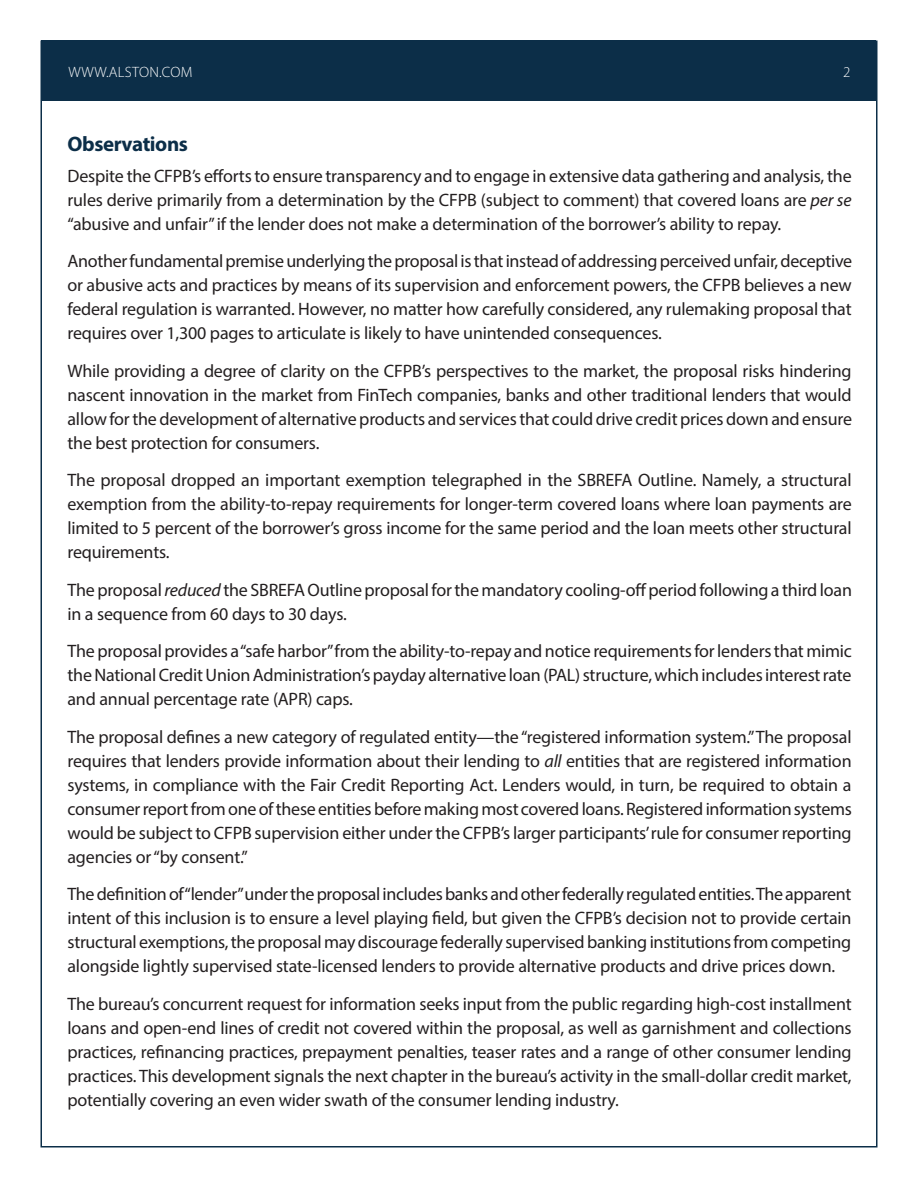
<style>
.page{position:relative;width:918px;height:1188px;background:#fff}
.page>*{position:absolute;margin:0;border:0;box-sizing:border-box;transform-origin:0 0}
.Head{font:700 21px "Myriad Pro";letter-spacing:-.02em;color:#0c2e48}
.Body_Text{font:18px/24px "Myriad Pro";letter-spacing:-.01em;color:#231f20;text-align:justify}
.Paragraph_Style_1{font:300 15px "Myriad Pro";letter-spacing:.02em;color:#fff}
.s1{font-style:italic}
</style>
<div class="page">
<div style="left:42px;top:40px;width:834px;height:61px;background:#0c2e48"></div>
<p class="Paragraph_Style_1" style="left:68px;top:63px;width:126px">WWW.ALSTON.COM</p>
<p class="Paragraph_Style_1" style="left:843px;top:63px;width:9px">2</p>
<p class="Head" style="left:68px;top:130px;width:122px">Observations</p>
<p class="Body_Text" style="left:68px;top:163px;width:786px">Despite the CFPB’s efforts to ensure transparency and to engage in extensive data gathering and analysis, the rules derive primarily from a determination by the CFPB (subject to comment) that covered loans are <span class="s1">per se </span>“abusive and unfair” if the lender does not make a determination of the borrower’s ability to repay.</p>
<p class="Body_Text" style="left:68px;top:249px;width:786px">Another fundamental premise underlying the proposal is that instead of addressing perceived unfair, deceptive or abusive acts and practices by means of its supervision and enforcement powers, the CFPB believes a new federal regulation is warranted. However, no matter how carefully considered, any rulemaking proposal that requires over 1,300 pages to articulate is likely to have unintended consequences.</p>
<p class="Body_Text" style="left:68px;top:358px;width:786px">While providing a degree of clarity on the CFPB’s perspectives to the market, the proposal risks hindering nascent innovation in the market from FinTech companies, banks and other traditional lenders that would allow for the development of alternative products and services that could drive credit prices down and ensure the best protection for consumers.</p>
<p class="Body_Text" style="left:68px;top:468px;width:786px">The proposal dropped an important exemption telegraphed in the SBREFA Outline. Namely, a structural exemption from the ability-to-repay requirements for longer-term covered loans where loan payments are limited to 5 percent of the borrower’s gross income for the same period and the loan meets other structural requirements.</p>
<p class="Body_Text" style="left:68px;top:577px;width:786px">The proposal <span class="s1">reduced</span> the SBREFA Outline proposal for the mandatory cooling-off period following a third loan in a sequence from 60 days to 30 days.</p>
<p class="Body_Text" style="left:68px;top:639px;width:786px">The proposal provides a “safe harbor” from the ability-to-repay and notice requirements for lenders that mimic the National Credit Union Administration’s payday alternative loan (PAL) structure, which includes interest rate and annual percentage rate (APR) caps.</p>
<p class="Body_Text" style="left:68px;top:724px;width:786px">The proposal defines a new category of regulated entity—the “registered information system.” The proposal requires that lenders provide information about their lending to <span class="s1">all</span> entities that are registered information systems, in compliance with the Fair Credit Reporting Act. Lenders would, in turn, be required to obtain a consumer report from one of these entities before making most covered loans. Registered information systems would be subject to CFPB supervision either under the CFPB’s larger participants’ rule for consumer reporting agencies or “by consent.”</p>
<p class="Body_Text" style="left:68px;top:882px;width:786px">The definition of “lender” under the proposal includes banks and other federally regulated entities. The apparent intent of this inclusion is to ensure a level playing field, but given the CFPB’s decision not to provide certain structural exemptions, the proposal may discourage federally supervised banking institutions from competing alongside lightly supervised state-licensed lenders to provide alternative products and drive prices down.</p>
<p class="Body_Text" style="left:68px;top:991px;width:786px">The bureau’s concurrent request for information seeks input from the public regarding high-cost installment loans and open-end lines of credit not covered within the proposal, as well as garnishment and collections practices, refinancing practices, prepayment penalties, teaser rates and a range of other consumer lending practices. This development signals the next chapter in the bureau’s activity in the small-dollar credit market, potentially covering an even wider swath of the consumer lending industry.</p>
</div>
